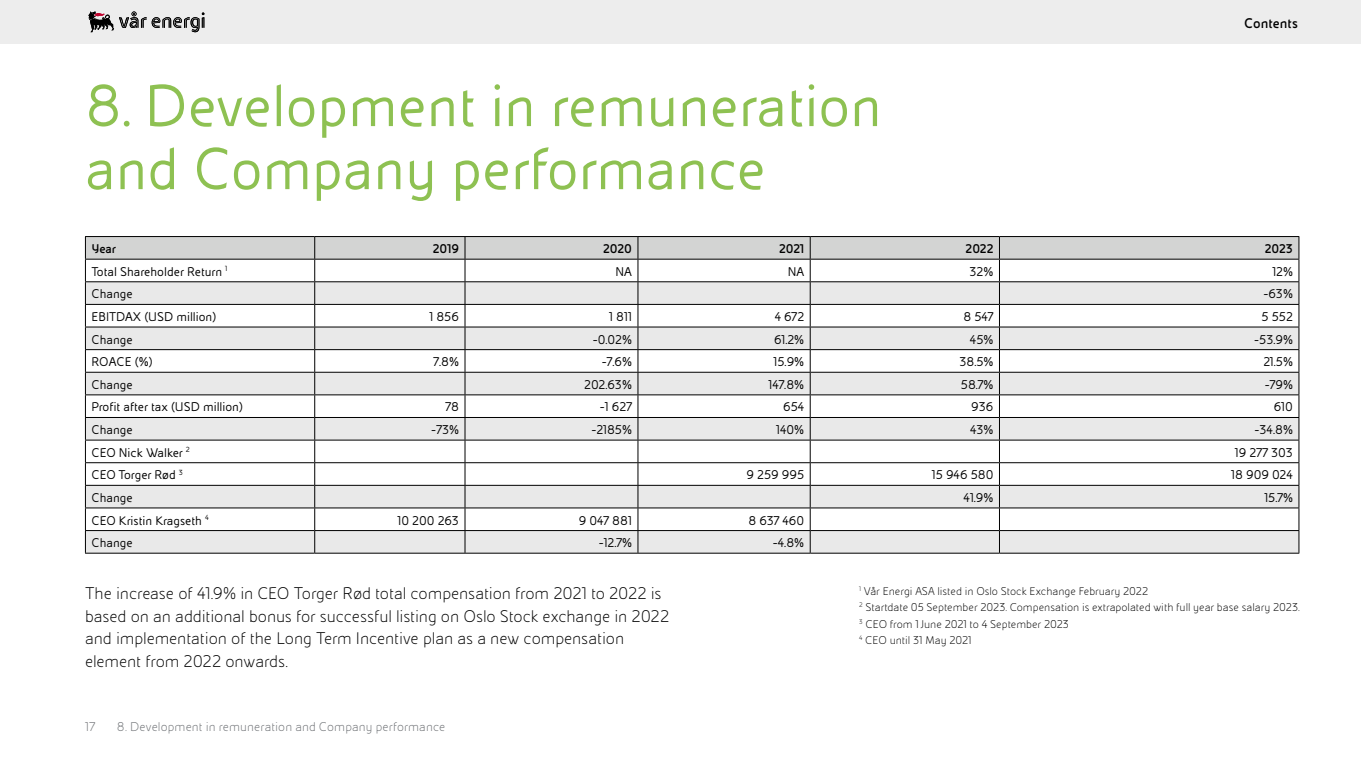
<style>
.page{position:relative;width:1361px;height:766px;background:#fff}
.page>*{position:absolute;margin:0;border:0;box-sizing:border-box;transform-origin:0 0}
.t1{font:63px/63px "Eni Exp Reg";color:#8ec152}
.t2{font:300 18px/22.5px "Eni Exp";letter-spacing:-.005em;color:#000}
.t3{font:700 15px "Eni Exp";letter-spacing:.005em;color:#000}
.t4{font:13.5px "Eni Exp Reg";color:#000}
.t5{font:300 13.5px "Eni Exp";letter-spacing:.01em;color:#6a6d71}
.t6{font:700 13.5px "Eni Exp";letter-spacing:-.005em;color:#000}
.t7{font:300 12px/16.5px "Eni Exp";color:#000}
</style>
<div class="page">
<div style="left:0;top:0;width:1361px;height:44px;background:#ededed"></div>
<svg style="left:88px;top:11px;width:116px;height:21px"></svg>
<svg style="left:85px;top:236px;width:1214px;height:316px"></svg>
<hr style="left:85px;top:552px;width:230px;height:1px;background:#000">
<hr style="left:315px;top:552px;width:150px;height:1px;background:#000">
<hr style="left:465px;top:552px;width:173px;height:1px;background:#000">
<hr style="left:638px;top:552px;width:172px;height:1px;background:#000">
<hr style="left:810px;top:552px;width:189px;height:1px;background:#000">
<hr style="left:999px;top:552px;width:300px;height:1px;background:#000">
<h1 class="t1" style="left:85px;top:76px;width:798px">8. Development in remuneration and Company performance</h1>
<p class="t3" style="left:1244px;top:15px;width:56px">Contents</p>
<p class="t6" style="left:91px;top:242px;width:26px">Year</p>
<p class="t6" style="left:433px;top:242px;width:28px">2019</p>
<p class="t6" style="left:603px;top:242px;width:30px">2020</p>
<p class="t6" style="left:779px;top:242px;width:27px">2021</p>
<p class="t6" style="left:965px;top:242px;width:29px">2022</p>
<p class="t6" style="left:1264px;top:242px;width:30px">2023</p>
<p class="t4" style="left:91px;top:265px;width:138px">Total Shareholder Return <sup>1</sup></p>
<p class="t4" style="left:615px;top:265px;width:18px">NA</p>
<p class="t4" style="left:788px;top:265px;width:18px">NA</p>
<p class="t4" style="left:969px;top:265px;width:25px">32%</p>
<p class="t4" style="left:1272px;top:265px;width:22px">12%</p>
<p class="t4" style="left:91px;top:287px;width:43px">Change</p>
<p class="t4" style="left:1263px;top:287px;width:31px">-63%</p>
<p class="t4" style="left:91px;top:310px;width:126px">EBITDAX (USD million)</p>
<p class="t4" style="left:429px;top:310px;width:31px">1 856</p>
<p class="t4" style="left:609px;top:310px;width:24px">1 811</p>
<p class="t4" style="left:774px;top:310px;width:31px">4 672</p>
<p class="t4" style="left:963px;top:310px;width:32px">8 547</p>
<p class="t4" style="left:1261px;top:310px;width:33px">5 552</p>
<p class="t4" style="left:91px;top:332px;width:43px">Change</p>
<p class="t4" style="left:593px;top:332px;width:41px">-0.02%</p>
<p class="t4" style="left:774px;top:332px;width:32px">61.2%</p>
<p class="t4" style="left:970px;top:332px;width:25px">45%</p>
<p class="t4" style="left:1254px;top:332px;width:40px">-53.9%</p>
<p class="t4" style="left:91px;top:355px;width:63px">ROACE (%)</p>
<p class="t4" style="left:433px;top:355px;width:27px">7.8%</p>
<p class="t4" style="left:602px;top:355px;width:32px">-7.6%</p>
<p class="t4" style="left:773px;top:355px;width:32px">15.9%</p>
<p class="t4" style="left:959px;top:355px;width:36px">38.5%</p>
<p class="t4" style="left:1263px;top:355px;width:31px">21.5%</p>
<p class="t4" style="left:91px;top:378px;width:43px">Change</p>
<p class="t4" style="left:584px;top:378px;width:49px">202.63%</p>
<p class="t4" style="left:768px;top:378px;width:37px">147.8%</p>
<p class="t4" style="left:961px;top:378px;width:34px">58.7%</p>
<p class="t4" style="left:1264px;top:378px;width:30px">-79%</p>
<p class="t4" style="left:91px;top:400px;width:153px">Profit after tax (USD million)</p>
<p class="t4" style="left:445px;top:400px;width:15px">78</p>
<p class="t4" style="left:600px;top:400px;width:34px">-1 627</p>
<p class="t4" style="left:783px;top:400px;width:23px">654</p>
<p class="t4" style="left:971px;top:400px;width:24px">936</p>
<p class="t4" style="left:1273px;top:400px;width:21px">610</p>
<p class="t4" style="left:91px;top:423px;width:43px">Change</p>
<p class="t4" style="left:431px;top:423px;width:29px">-73%</p>
<p class="t4" style="left:591px;top:423px;width:42px">-2185%</p>
<p class="t4" style="left:776px;top:423px;width:30px">140%</p>
<p class="t4" style="left:970px;top:423px;width:25px">43%</p>
<p class="t4" style="left:1254px;top:423px;width:40px">-34.8%</p>
<p class="t4" style="left:91px;top:445px;width:100px">CEO Nick Walker <sup>2</sup></p>
<p class="t4" style="left:1235px;top:445px;width:59px">19 277 303</p>
<p class="t4" style="left:91px;top:468px;width:93px">CEO Torger Rød <sup>3</sup></p>
<p class="t4" style="left:746px;top:468px;width:59px">9 259 995</p>
<p class="t4" style="left:932px;top:468px;width:63px">15 946 580</p>
<p class="t4" style="left:1231px;top:468px;width:63px">18 909 024</p>
<p class="t4" style="left:91px;top:490px;width:43px">Change</p>
<p class="t4" style="left:963px;top:490px;width:31px">41.9%</p>
<p class="t4" style="left:1264px;top:490px;width:30px">15.7%</p>
<p class="t4" style="left:91px;top:513px;width:119px">CEO Kristin Kragseth <sup>4</sup></p>
<p class="t4" style="left:397px;top:513px;width:63px">10 200 263</p>
<p class="t4" style="left:579px;top:513px;width:55px">9 047 881</p>
<p class="t4" style="left:748px;top:513px;width:57px">8 637 460</p>
<p class="t4" style="left:91px;top:536px;width:43px">Change</p>
<p class="t4" style="left:599px;top:536px;width:35px">-12.7%</p>
<p class="t4" style="left:773px;top:536px;width:33px">-4.8%</p>
<p class="t7" style="left:859px;top:582px;width:442px"><sup>1</sup> Vår Energi ASA listed in Oslo Stock Exchange February 2022<br><sup>2</sup> Startdate 05 September 2023. Compensation is extrapolated with full year base salary 2023.<br><sup>3</sup> CEO from 1 June 2021 to 4 September 2023<br><sup>4</sup> CEO until 31 May 2021</p>
<p class="t2" style="left:85px;top:582px;width:586px">The increase of 41.9% in CEO Torger Rød total compensation from 2021 to 2022 is based on an additional bonus for successful listing on Oslo Stock exchange in 2022 and implementation of the Long Term Incentive plan as a new compensation element from 2022 onwards.</p>
<p class="t5" style="left:85px;top:719px;width:12px">17</p>
<p class="t5" style="left:117px;top:719px;width:330px">8. Development in remuneration and Company performance</p>
</div>
